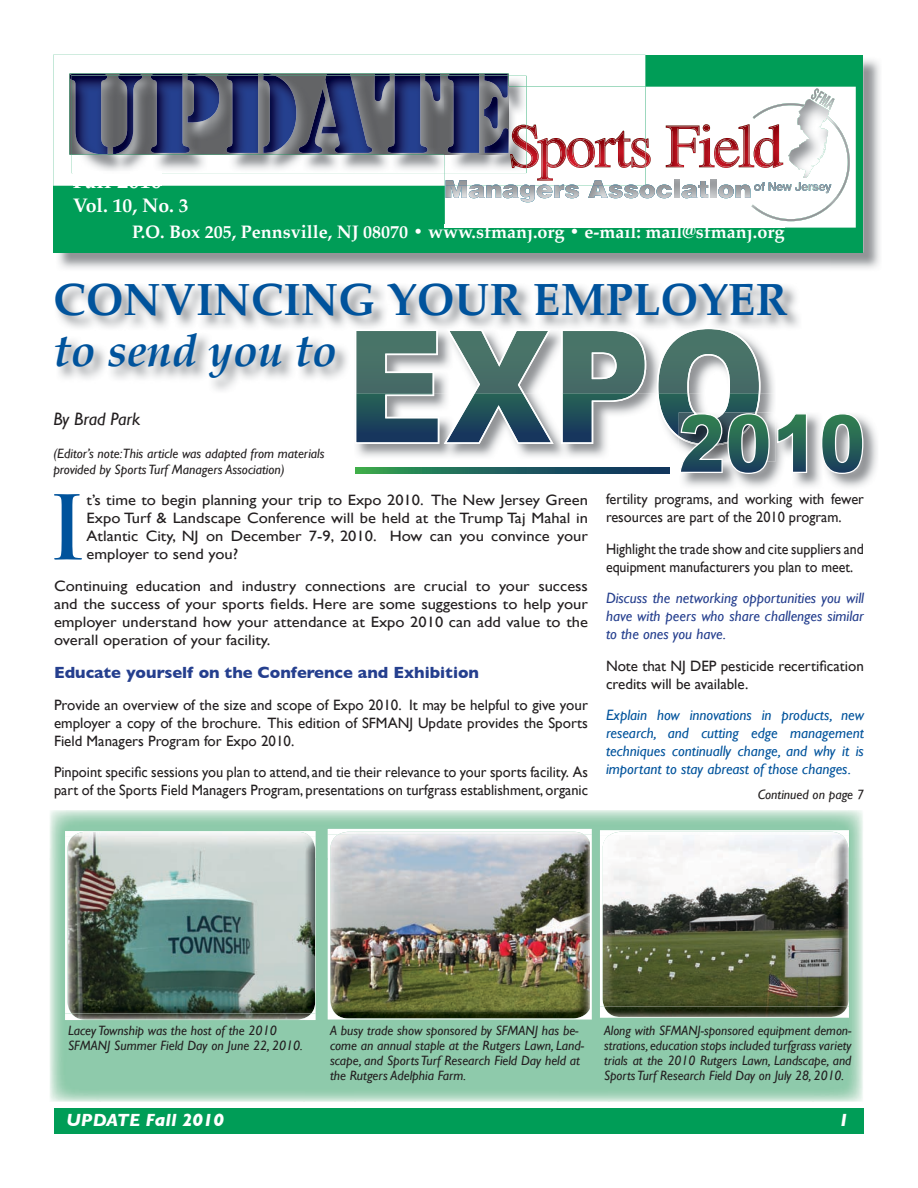
<style>
.page{position:relative;width:918px;height:1188px;background:#fff}
.page>*{position:absolute;margin:0;border:0;box-sizing:border-box;transform-origin:0 0}
.t1{font:700 86.7px "Trajan Pro";color:#00539c}
.t2{font:700 45px "Palatino";color:#00539c}
.t3{font:italic 700 45px "Palatino";color:#00539c}
.t4{font:700 22.5px "Palatino";color:#fff}
.t5{font:700 19.5px "Palatino";color:#fff}
.t6{font:700 18px "Palatino";color:#fff}
.t7{font:italic 700 18px "Gill Sans";color:#fff}
.t8{font:italic 18px "Gill Sans";color:#231f20}
.t9{font:700 16.5px "Gill Sans";color:#253f8e}
.t10{font:15px/18px "Gill Sans";color:#231f20;text-align:justify;scale:1.1 1}
.t11{font:15px/18px "Gill Sans";color:#231f20;scale:.96 1}
.t12{font:15px/18px "Gill Sans";color:#231f20}
.t13{font:italic 15px/18px "Gill Sans";color:#00539c;text-align:justify}
.t14{font:italic 15px/18px "Gill Sans";color:#253f8e;text-align:justify}
.t15{font:15px/18px "Gill Sans";color:#231f20;scale:.93 1}
.t16{font:italic 13.5px/15px "Gill Sans";color:#231f20}
</style>
<div class="page">
<img style="left:50px;top:810px;width:813px;height:48px">
<img style="left:50px;top:858px;width:50px;height:244px">
<img style="left:304px;top:858px;width:50px;height:244px">
<img style="left:813px;top:858px;width:50px;height:244px">
<img style="left:831px;top:59px;width:49px;height:210px">
<img style="left:56px;top:252px;width:775px;height:17px">
<div style="left:53px;top:55px;width:810px;height:197px;background:#009d57"></div>
<div style="left:445px;top:87px;width:411px;height:141px;background:#fff"></div>
<img style="left:445px;top:225px;width:339px;height:3px">
<img style="left:753px;top:103px;width:35px;height:13px">
<img style="left:752px;top:116px;width:98px;height:105px">
<img style="left:645px;top:139px;width:6px;height:28px">
<img style="left:666px;top:126px;width:34px;height:41px">
<svg style="left:703px;top:124px;width:7px;height:8px"></svg>
<img style="left:699px;top:138px;width:15px;height:29px">
<img style="left:714px;top:138px;width:26px;height:30px">
<img style="left:718px;top:140px;width:14px;height:8px">
<img style="left:739px;top:124px;width:15px;height:43px">
<img style="left:754px;top:124px;width:29px;height:44px">
<img style="left:759px;top:140px;width:15px;height:25px">
<img style="left:788px;top:99px;width:41px;height:79px">
<svg style="left:811px;top:88px;width:24px;height:22px"></svg>
<img style="left:446px;top:186px;width:21px;height:12px">
<img style="left:469px;top:186px;width:17px;height:12px">
<img style="left:486px;top:186px;width:15px;height:12px">
<img style="left:503px;top:186px;width:15px;height:12px">
<img style="left:520px;top:186px;width:15px;height:16px">
<img style="left:577px;top:186px;width:2px;height:12px">
<img style="left:588px;top:186px;width:21px;height:12px">
<img style="left:609px;top:186px;width:15px;height:12px">
<img style="left:624px;top:186px;width:14px;height:12px">
<img style="left:640px;top:185px;width:15px;height:13px">
<img style="left:657px;top:185px;width:15px;height:13px">
<svg style="left:674px;top:180px;width:6px;height:18px"></svg>
<img style="left:682px;top:185px;width:15px;height:13px">
<img style="left:698px;top:181px;width:10px;height:17px">
<svg style="left:711px;top:180px;width:5px;height:18px"></svg>
<img style="left:718px;top:185px;width:16px;height:13px">
<img style="left:736px;top:185px;width:14px;height:13px">
<svg style="left:754px;top:182px;width:29px;height:9px"></svg>
<svg style="left:825px;top:185px;width:6px;height:8px"></svg>
<div style="left:54px;top:1108px;width:810px;height:26px;background:#009d57"></div>
<img style="left:53px;top:55px;width:592px;height:131px">
<img style="left:73px;top:173px;width:88px;height:13px">
<div style="left:445px;top:87px;width:200px;height:99px;background:#fff"></div>
<img style="left:567px;top:153px;width:47px;height:15px">
<img style="left:526px;top:125px;width:13px;height:43px">
<img style="left:537px;top:138px;width:30px;height:43px">
<img style="left:547px;top:142px;width:14px;height:24px">
<img style="left:568px;top:138px;width:46px;height:29px">
<img style="left:567px;top:138px;width:28px;height:15px">
<img style="left:572px;top:140px;width:17px;height:26px">
<img style="left:596px;top:139px;width:18px;height:27px">
<img style="left:596px;top:142px;width:4px;height:20px">
<img style="left:614px;top:131px;width:17px;height:37px">
<img style="left:631px;top:138px;width:14px;height:30px">
<img style="left:446px;top:180px;width:21px;height:6px">
<svg style="left:471px;top:185px;width:28px;height:1px"></svg>
<svg style="left:522px;top:185px;width:55px;height:13px"></svg>
<svg style="left:593px;top:180px;width:10px;height:6px"></svg>
<img style="left:71px;top:76px;width:455px;height:97px">
<img style="left:445px;top:87px;width:81px;height:86px">
<img style="left:510px;top:125px;width:16px;height:43px">
<img style="left:70px;top:74px;width:439px;height:80px">
<img style="left:71px;top:76px;width:438px;height:78px">
<img style="left:445px;top:87px;width:64px;height:67px">
<img style="left:72px;top:832px;width:238px;height:5px">
<img style="left:72px;top:1014px;width:239px;height:6px">
<img style="left:68px;top:837px;width:247px;height:177px">
<img style="left:338px;top:832px;width:246px;height:3px">
<img style="left:334px;top:1012px;width:254px;height:7px">
<img style="left:330px;top:835px;width:260px;height:177px">
<img style="left:610px;top:832px;width:232px;height:3px">
<img style="left:604px;top:1006px;width:243px;height:11px">
<img style="left:603px;top:835px;width:246px;height:171px">
<img style="left:682px;top:417px;width:195px;height:71px">
<svg style="left:356px;top:393px;width:507px;height:81px"></svg>
<img style="left:57px;top:285px;width:742px;height:108px">
<img style="left:355px;top:328px;width:405px;height:65px">
<img style="left:783px;top:182px;width:42px;height:9px">
<h3 class="t4" style="left:73px;top:161px;width:91px">Fall 2010</h3>
<h3 class="t5" style="left:73px;top:188px;width:117px">Vol. 10, No. 3</h3>
<h3 class="t6" style="left:132px;top:216px;width:654px">P.O. Box 205, Pennsville, NJ 08070 • www.sfmanj.org • e-mail: mail@sfmanj.org</h3>
<h2 class="t2" style="left:53px;top:261px;width:736px">CONVINCING YOUR EMPLOYER</h2>
<h2 class="t3" style="left:53px;top:315px;width:285px">to send you to</h2>
<h3 class="t8" style="left:53px;top:409px;width:89px">By Brad Park</h3>
<p class="t16" style="left:53px;top:445px;width:273px;line-height:16.2px">(Editor’s note:This article was adapted from materials provided by Sports Turf Managers Association)</p>
<h1 class="t1" style="left:47px;top:474px;width:41px">I</h1>
<p class="t10" style="left:87px;top:491px;width:457px">t’s time to begin planning your trip to Expo 2010. The New Jersey Green Expo Turf &amp; Landscape Conference will be held at the Trump Taj Mahal in Atlantic City, NJ on December 7-9, 2010. How can you convince your employer to send you?</p>
<p class="t10" style="left:54px;top:577px;width:487px">Continuing education and industry connections are crucial to your success and the success of your sports fields. Here are some suggestions to help your employer understand how your attendance at Expo 2010 can add value to the overall operation of your facility.</p>
<p class="t9" style="left:54px;top:663px;width:427px">Educate yourself on the Conference and Exhibition</p>
<p class="t12" style="left:54px;top:695px;width:536px;text-align:justify">Provide an overview of the size and scope of Expo 2010. It may be helpful to give your employer a copy of the brochure. This edition of SFMANJ Update provides the Sports Field Managers Program for Expo 2010.</p>
<p class="t11" style="left:54px;top:763px;width:558px">Pinpoint specific sessions you plan to attend, and tie their relevance to your sports facility. As part of the Sports Field Managers Program, presentations on turfgrass establishment, organic</p>
<p class="t11" style="left:606px;top:490px;width:270px">fertility programs, and working with fewer resources are part of the 2010 program.</p>
<p class="t15" style="left:606px;top:539px;width:279px">Highlight the trade show and cite suppliers and equipment manufacturers you plan to meet.</p>
<p class="t14" style="left:606px;top:589px;width:259px">Discuss the networking opportunities you will have with peers who share challenges similar to the ones you have.</p>
<p class="t12" style="left:606px;top:656px;width:259px">Note that NJ DEP pesticide recertification credits will be available.</p>
<p class="t13" style="left:606px;top:706px;width:259px">Explain how innovations in products, new research, and cutting edge management techniques continually change, and why it is important to stay abreast of those changes.</p>
<p class="t16" style="left:758px;top:787px;width:108px">Continued on page 7</p>
<p class="t16" style="left:68px;top:1023px;width:236px">Lacey Township was the host of the 2010<br>SFMANJ Summer Field Day on June 22, 2010.</p>
<p class="t16" style="left:330px;top:1023px;width:256px">A busy trade show sponsored by SFMANJ has be&shy;come an annual staple at the Rutgers Lawn, Land&shy;scape, and Sports Turf Research Field Day held at the Rutgers Adelphia Farm.</p>
<p class="t16" style="left:604px;top:1023px;width:249px;text-align:justify">Along with SFMANJ-sponsored equipment demon&shy;strations, education stops included turfgrass variety trials at the 2010 Rutgers Lawn, Landscape, and Sports Turf Research Field Day on July 28, 2010.</p>
<h3 class="t7" style="left:66px;top:1109px;width:159px">UPDATE Fall 2010</h3>
<h3 class="t7" style="left:839px;top:1109px;width:12px">1</h3>
</div>
